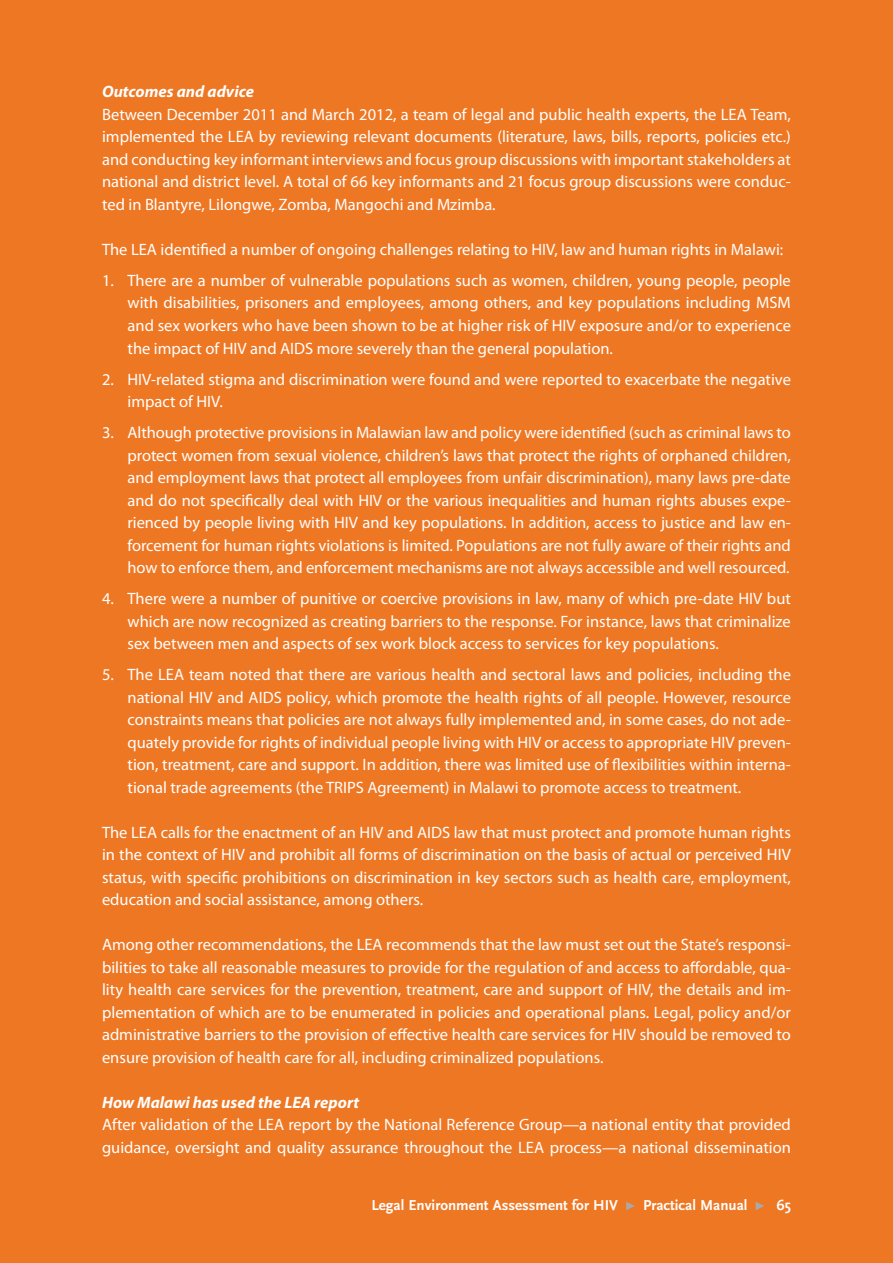
<style>
.page{position:relative;width:893px;height:1263px;background:#ee7723}
.page>*{position:absolute;margin:0;border:0;box-sizing:border-box;transform-origin:0 0}
.t1{font:16.5px/22.5px "Myriad Pro";color:#fff;text-align:justify}
.t2{font:italic 700 16.5px "Myriad Pro";color:#fff}
.t3{font:700 15px "Scala Sans";color:#fff}
</style>
<div class="page">
<svg style="left:626px;top:1202px;width:9px;height:8px"></svg>
<svg style="left:756px;top:1202px;width:8px;height:8px"></svg>
<p class="t2" style="left:102px;top:81px;width:154px">Outcomes and advice</p>
<p class="t1" style="left:102px;top:103px;width:690px">Between December 2011 and March 2012, a team of legal and public health experts, the LEA Team, implemented the LEA by reviewing relevant documents (literature, laws, bills, reports, policies etc.) and conducting key informant interviews and focus group discussions with important stakeholders at national and district level. A total of 66 key informants and 21 focus group discussions were conduc&shy;ted in Blantyre, Lilongwe, Zomba, Mangochi and Mzimba.</p>
<p class="t1" style="left:102px;top:238px;width:683px">The LEA identified a number of ongoing challenges relating to HIV, law and human rights in Malawi:</p>
<p class="t1" style="left:128px;top:269px;width:665px;text-indent:-26px">1. There are a number of vulnerable populations such as women, children, young people, people with disabilities, prisoners and employees, among others, and key populations including MSM and sex workers who have been shown to be at higher risk of HIV exposure and/or to experience the impact of HIV and AIDS more severely than the general population.</p>
<p class="t1" style="left:128px;top:367px;width:665px;text-indent:-26px">2. HIV-related stigma and discrimination were found and were reported to exacerbate the negative impact of HIV.</p>
<p class="t1" style="left:128px;top:421px;width:665px;text-indent:-26px">3. Although protective provisions in Malawian law and policy were identified (such as criminal laws to protect women from sexual violence, children’s laws that protect the rights of orphaned children, and employment laws that protect all employees from unfair discrimination), many laws pre-date and do not specifically deal with HIV or the various inequalities and human rights abuses expe&shy;rienced by people living with HIV and key populations. In addition, access to justice and law en&shy;forcement for human rights violations is limited. Populations are not fully aware of their rights and how to enforce them, and enforcement mechanisms are not always accessible and well resourced.</p>
<p class="t1" style="left:128px;top:587px;width:665px;text-indent:-26px">4. There were a number of punitive or coercive provisions in law, many of which pre-date HIV but which are now recognized as creating barriers to the response. For instance, laws that criminalize sex between men and aspects of sex work block access to services for key populations.</p>
<p class="t1" style="left:128px;top:663px;width:665px;text-indent:-26px">5. The LEA team noted that there are various health and sectoral laws and policies, including the national HIV and AIDS policy, which promote the health rights of all people. However, resource constraints means that policies are not always fully implemented and, in some cases, do not ade&shy;quately provide for rights of individual people living with HIV or access to appropriate HIV preven&shy;tion, treatment, care and support. In addition, there was limited use of flexibilities within interna&shy;tional trade agreements (the TRIPS Agreement) in Malawi to promote access to treatment.</p>
<p class="t1" style="left:102px;top:821px;width:690px">The LEA calls for the enactment of an HIV and AIDS law that must protect and promote human rights in the context of HIV and prohibit all forms of discrimination on the basis of actual or perceived HIV status, with specific prohibitions on discrimination in key sectors such as health care, employment, education and social assistance, among others.</p>
<p class="t1" style="left:102px;top:933px;width:690px">Among other recommendations, the LEA recommends that the law must set out the State’s responsi&shy;bilities to take all reasonable measures to provide for the regulation of and access to affordable, qua&shy;lity health care services for the prevention, treatment, care and support of HIV, the details and im&shy;plementation of which are to be enumerated in policies and operational plans. Legal, policy and/or administrative barriers to the provision of effective health care services for HIV should be removed to ensure provision of health care for all, including criminalized populations.</p>
<p class="t2" style="left:102px;top:1091px;width:259px">How Malawi has used the LEA report</p>
<p class="t1" style="left:102px;top:1113px;width:690px">After validation of the LEA report by the National Reference Group—a national entity that provided guidance, oversight and quality assurance throughout the LEA process—a national dissemination</p>
<p class="t3" style="left:371px;top:1197px;width:248px">Legal Environment Assessment for HIV</p>
<p class="t3" style="left:643px;top:1197px;width:106px">Practical Manual</p>
<p class="t3" style="left:777px;top:1197px;width:16px">65</p>
</div>
